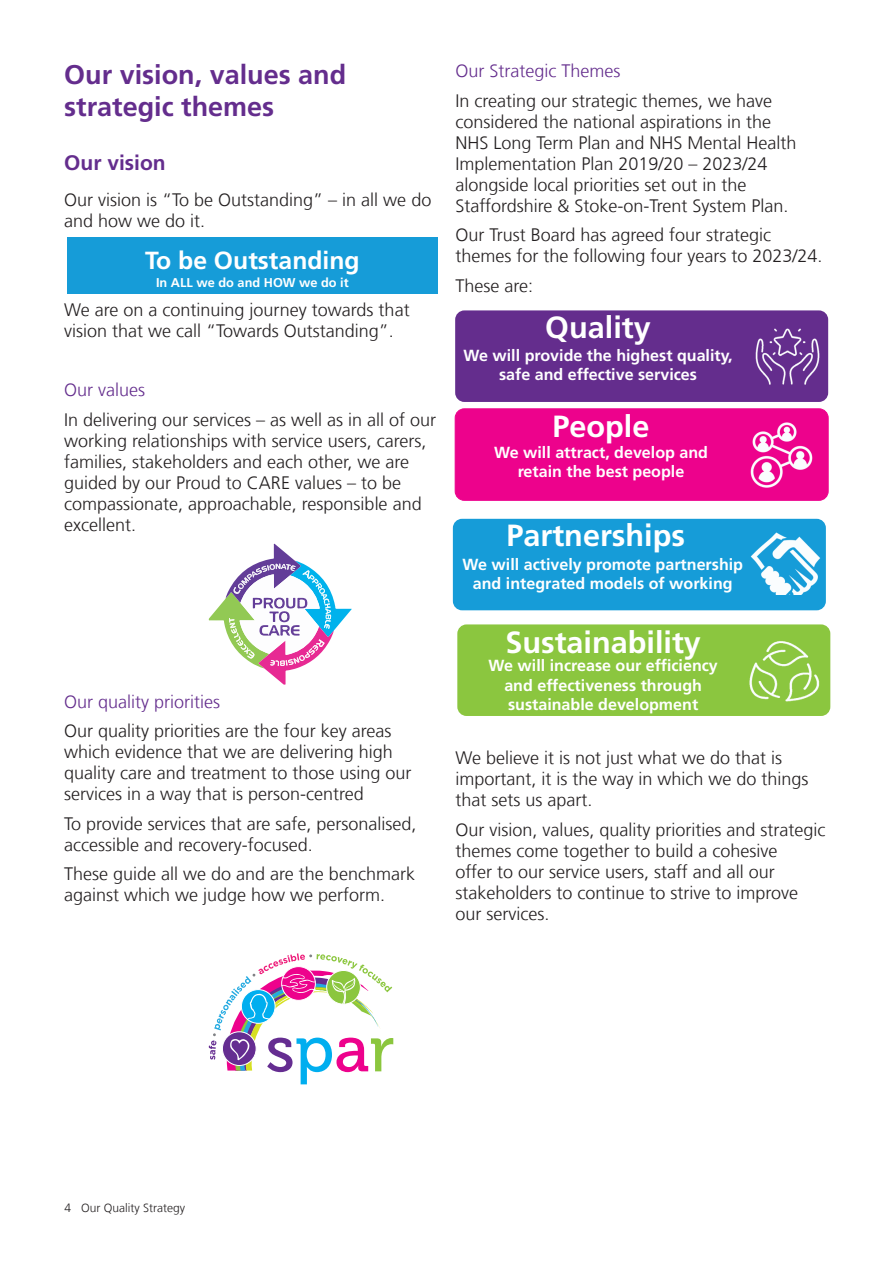
<style>
.page{position:relative;width:893px;height:1263px;background:#fff}
.page>*{position:absolute;margin:0;border:0;box-sizing:border-box;transform-origin:0 0}
.t1{font:700 30.6px "Frutiger LT Com";color:#fff}
.t2{font:700 27px/32.4px "Frutiger LT Com";color:#642d8d}
.t3{font:700 24.75px "Frutiger LT Com";color:#fff}
.t4{font:700 21px "Frutiger LT Com";color:#642d8d}
.t5{font:300 18px/21px "Frutiger LT Com";color:#231f20}
.t6{font:300 18px "Frutiger LT Com";color:#642d8d}
.t7{font:700 16.05px/19.4px "Frutiger LT Com";color:#fff;text-align:center}
.t8{font:700 12.75px "Frutiger LT Com";color:#fff}
.t9{font:300 12px "Frutiger LT Com";color:#231f20}
</style>
<div class="page">
<div style="left:67px;top:237px;width:371px;height:56px;background:#169cd8"></div>
<svg style="left:209px;top:953px;width:184px;height:131px"></svg>
<svg style="left:209px;top:544px;width:143px;height:141px"></svg>
<div style="left:455px;top:409px;width:373px;height:91px;background:#ed028c;border-radius:9px"></div>
<div style="left:455px;top:408px;width:373px;height:93px;border:1px solid #ed028c;border-radius:9px"></div>
<img style="left:750px;top:422px;width:63px;height:66px">
<div style="left:455px;top:310px;width:373px;height:92px;background:#642d8d;border-radius:9px"></div>
<img style="left:755px;top:328px;width:65px;height:57px">
<div style="left:453px;top:519px;width:373px;height:91px;background:#169cd8"></div>
<img style="left:748px;top:530px;width:77px;height:65px">
<div style="left:457px;top:624px;width:373px;height:92px;background:#8bc63f;border-radius:9px"></div>
<img style="left:749px;top:630px;width:82px;height:86px">
<h2 class="t2" style="left:64px;top:59px;width:284px">Our vision, values and strategic themes</h2>
<p class="t4" style="left:64px;top:151px;width:103px">Our vision</p>
<p class="t5" style="left:64px;top:190px;width:369px">Our vision is “To be Outstanding” – in all we do and how we do it.</p>
<h3 class="t3" style="left:145px;top:245px;width:216px">To be Outstanding</h3>
<p class="t8" style="left:156px;top:275px;width:194px">In ALL we do and HOW we do it</p>
<p class="t5" style="left:64px;top:299px;width:347px">We are on a continuing journey towards that vision that we call “Towards Outstanding”.</p>
<p class="t6" style="left:64px;top:379px;width:82px">Our values</p>
<p class="t5" style="left:64px;top:409px;width:374px">In delivering our services – as well as in all of our working relationships with service users, carers, families, stakeholders and each other, we are guided by our Proud to CARE values – to be compassionate, approachable, responsible and excellent.</p>
<p class="t6" style="left:64px;top:691px;width:157px">Our quality priorities</p>
<p class="t5" style="left:64px;top:720px;width:349px">Our quality priorities are the four key areas which evidence that we are delivering high quality care and treatment to those using our services in a way that is person-centred</p>
<p class="t5" style="left:64px;top:813px;width:354px">To provide services that are safe, personalised, accessible and recovery-focused.</p>
<p class="t5" style="left:64px;top:863px;width:352px">These guide all we do and are the benchmark against which we judge how we perform.</p>
<p class="t6" style="left:455px;top:61px;width:166px">Our Strategic Themes</p>
<p class="t5" style="left:455px;top:90px;width:343px">In creating our strategic themes, we have considered the national aspirations in the NHS Long Term Plan and NHS Mental Health Implementation Plan 2019/20 – 2023/24 alongside local priorities set out in the Staffordshire &amp; Stoke-on-Trent System Plan.</p>
<p class="t5" style="left:455px;top:225px;width:369px">Our Trust Board has agreed four strategic themes for the following four years to 2023/24.</p>
<p class="t5" style="left:455px;top:275px;width:79px">These are:</p>
<h1 class="t1" style="left:545px;top:310px;width:107px">Quality</h1>
<p class="t7" style="left:463px;top:346px;width:271px">We will provide the highest quality, safe and effective services</p>
<h1 class="t1" style="left:552px;top:408px;width:98px">People</h1>
<p class="t7" style="left:494px;top:443px;width:215px">We will attract, develop and retain the best people</p>
<h1 class="t1" style="left:506px;top:518px;width:180px">Partnerships</h1>
<p class="t7" style="left:462px;top:555px;width:282px">We will actively promote partnership and integrated models of working</p>
<h1 class="t1" style="left:505px;top:624px;width:197px">Sustainability</h1>
<p class="t7" style="left:488px;top:656px;width:231px">We will increase our efficiency and effectiveness through sustainable development</p>
<p class="t5" style="left:455px;top:747px;width:355px">We believe it is not just what we do that is important, it is the way in which we do things that sets us apart.</p>
<p class="t5" style="left:455px;top:819px;width:372px">Our vision, values, quality priorities and strategic themes come together to build a cohesive<br>offer to our service users, staff and all our stakeholders to continue to strive to improve our services.</p>
<p class="t9" style="left:65px;top:1201px;width:122px">4 Our Quality Strategy</p>
</div>
